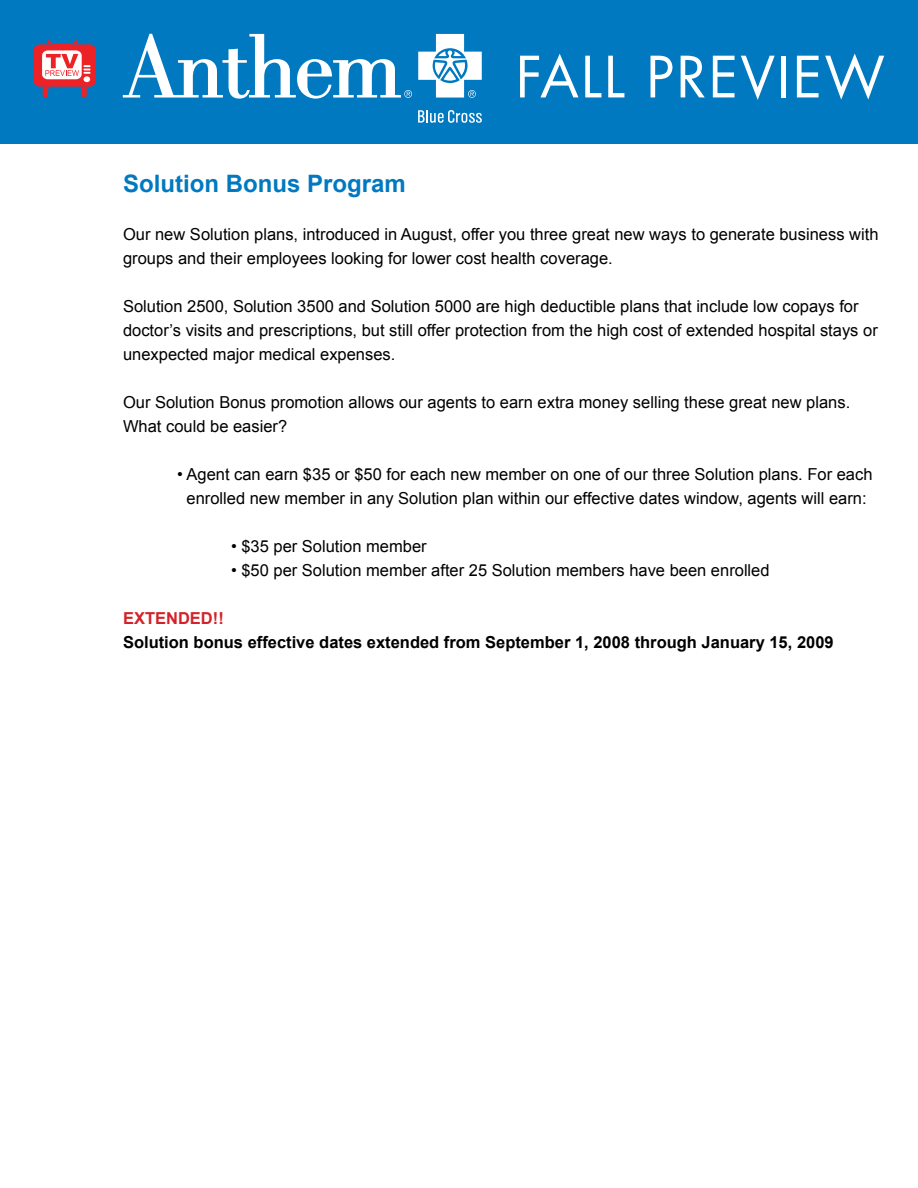
<style>
.page{position:relative;width:918px;height:1188px;background:#fff}
.page>*{position:absolute;margin:0;border:0;box-sizing:border-box;transform-origin:0 0}
.t1{font:700 24px "Arial";color:#0079c1}
.t2{font:16.5px/24px "Arial";color:#000}
.t3{font:700 16.5px "Arial";color:#000}
.t4{font:700 16.5px "Arial";color:#d2232a}
</style>
<div class="page">
<div style="left:0;top:0;width:918px;height:143px;background:#0079c1"></div>
<svg style="left:520px;top:54px;width:59px;height:43px"></svg>
<svg style="left:585px;top:56px;width:16px;height:41px"></svg>
<svg style="left:608px;top:56px;width:16px;height:41px"></svg>
<svg style="left:651px;top:56px;width:21px;height:41px"></svg>
<svg style="left:681px;top:56px;width:24px;height:41px"></svg>
<svg style="left:713px;top:56px;width:22px;height:41px"></svg>
<svg style="left:741px;top:56px;width:34px;height:44px"></svg>
<hr style="left:782px;top:56px;width:4px;height:41px;background:#fff">
<svg style="left:797px;top:56px;width:22px;height:41px"></svg>
<svg style="left:825px;top:54px;width:59px;height:46px"></svg>
<div style="left:34px;top:44px;width:62px;height:43px;background:#ed2227;border-radius:6px"></div>
<svg style="left:42px;top:50px;width:40px;height:29px"></svg>
<svg style="left:43px;top:40px;width:48px;height:58px"></svg>
<svg style="left:123px;top:34px;width:289px;height:65px"></svg>
<svg style="left:418px;top:110px;width:64px;height:13px"></svg>
<svg style="left:418px;top:34px;width:64px;height:64px"></svg>
<h1 class="t1" style="left:123px;top:168px;width:284px">Solution Bonus Program</h1>
<p class="t2" style="left:123px;top:222px;width:757px">Our new Solution plans, introduced in August, offer you three great new ways to generate business with groups and their employees looking for lower cost health coverage.</p>
<p class="t2" style="left:123px;top:294px;width:756px">Solution 2500, Solution 3500 and Solution 5000 are high deductible plans that include low copays for doctor’s visits and prescriptions, but still offer protection from the high cost of extended hospital stays or unexpected major medical expenses.</p>
<p class="t2" style="left:123px;top:390px;width:729px">Our Solution Bonus promotion allows our agents to earn extra money selling these great new plans.<br>What could be easier?</p>
<p class="t2" style="left:177px;top:462px;width:697px;text-align:center">• Agent can earn $35 or $50 for each new member on one of our three Solution plans. For each enrolled new member in any Solution plan within our effective dates window, agents will earn:</p>
<p class="t2" style="left:231px;top:534px;width:197px">• $35 per Solution member</p>
<p class="t2" style="left:231px;top:558px;width:540px">• $50 per Solution member after 25 Solution members have been enrolled</p>
<p class="t4" style="left:123px;top:607px;width:102px">EXTENDED!!</p>
<p class="t3" style="left:123px;top:631px;width:712px">Solution bonus effective dates extended from September 1, 2008 through January 15, 2009</p>
</div>
